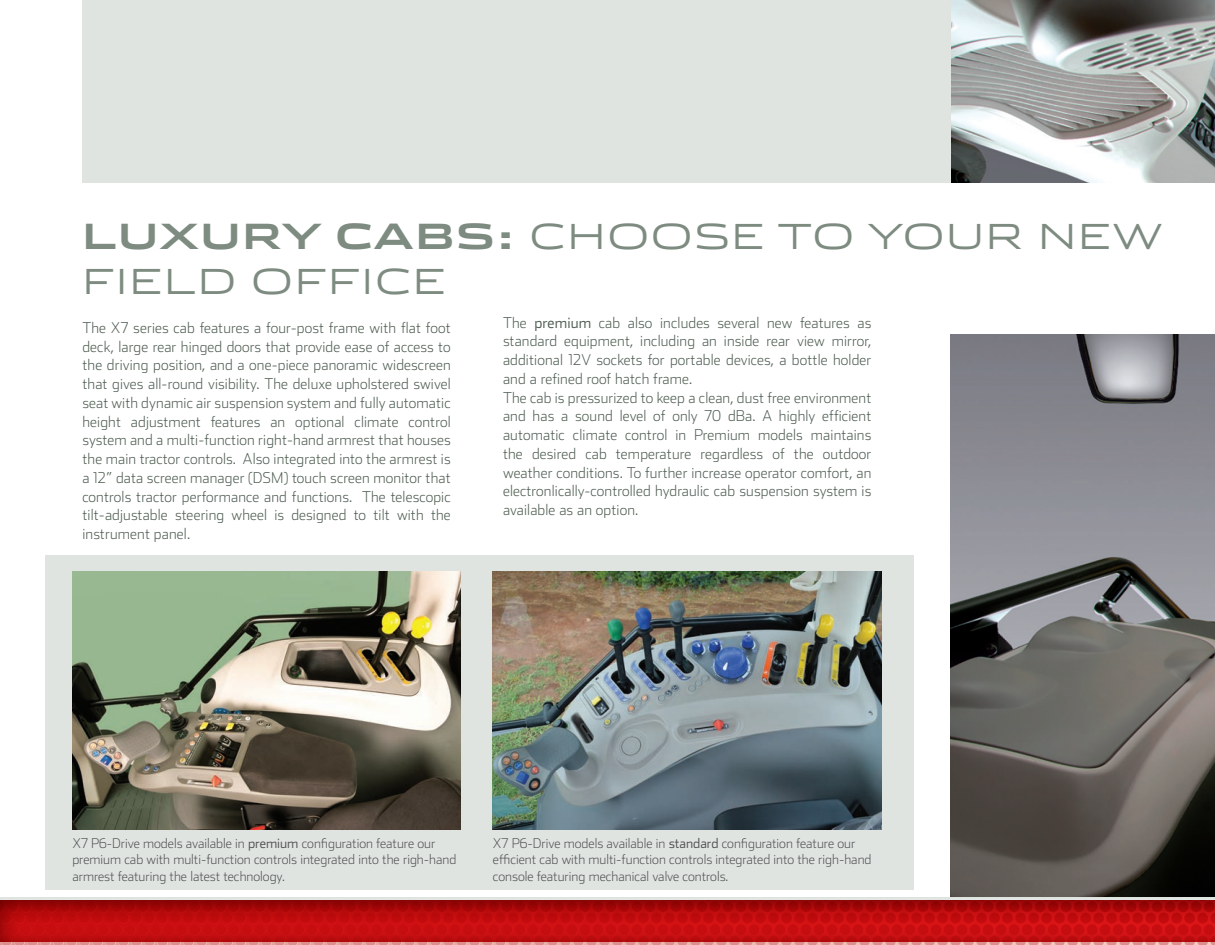
<style>
.page{position:relative;width:1215px;height:945px;background:#fff}
.page>*{position:absolute;margin:0;border:0;box-sizing:border-box;transform-origin:0 0}
.t1{font:300 34.5px/45px "Stainless Ext";letter-spacing:.05em;color:#7d8b80}
.t2{font:200 15px/18.8px "Stainless";letter-spacing:.01em;color:#4b5a4e;text-align:justify}
.t3{font:200 13.5px/16.5px "Stainless";color:#505052}
.s1{font-weight:700}
.s2{font-weight:300}
</style>
<div class="page">
<img style="left:951px;top:0;width:264px;height:882px">
<svg style="left:0;top:882px;width:1215px;height:16px"></svg>
<img style="left:0;top:898px;width:1215px;height:47px">
<hr style="left:1px;top:897px;width:1214px;height:2px;background:#e0e4e1">
<div style="left:45px;top:555px;width:869px;height:335px;background:#e0e4e1"></div>
<div style="left:82px;top:0;width:869px;height:184px;background:#e0e4e1"></div>
<div style="left:82px;top:184px;width:1133px;height:150px;background:#fff"></div>
<img style="left:72px;top:572px;width:389px;height:258px">
<img style="left:493px;top:572px;width:388px;height:258px">
<h1 class="t1" style="left:82px;top:214px;width:1082px"><span class="s1">LUXURY CABS:</span> CHOOSE TO YOUR NEW<br>FIELD OFFICE</h1>
<p class="t2" style="left:82px;top:318px;width:370px">The X7 series cab features a four-post frame with flat foot deck, large rear hinged doors that provide ease of access to the driving position, and a one-piece panoramic widescreen that gives all-round visibility. The deluxe upholstered swivel seat with dynamic air suspension system and fully automatic height adjustment features an optional climate control system and a multi-function right-hand armrest that houses the main tractor controls. Also integrated into the armrest is a 12” data screen manager (DSM) touch screen monitor that controls tractor performance and functions. The telescopic tilt-adjustable steering wheel is designed to tilt with the instrument panel.</p>
<p class="t2" style="left:503px;top:313px;width:370px;text-align:left">The <span class="s2">premium</span> cab also includes several new features as standard equipment, including an inside rear view mirror, additional 12V sockets for portable devices, a bottle holder and a refined roof hatch frame.<br>The cab is pressurized to keep a clean, dust free environment and has a sound level of only 70 dBa. A highly efficient automatic climate control in Premium models maintains the desired cab temperature regardless of the outdoor weather conditions. To further increase operator comfort, an electronlically-controlled hydraulic cab suspension system is available as an option.</p>
<p class="t3" style="left:72px;top:835px;width:386px">X7 P6-Drive models available in <span class="s2">premium</span> configuration feature our premium cab with multi-function controls integrated into the righ-hand armrest featuring the latest technology.</p>
<p class="t3" style="left:493px;top:835px;width:380px">X7 P6-Drive models available in <span class="s2">standard</span> configuration feature our efficient cab with multi-function controls integrated into the righ-hand console featuring mechanical valve controls.</p>
</div>
